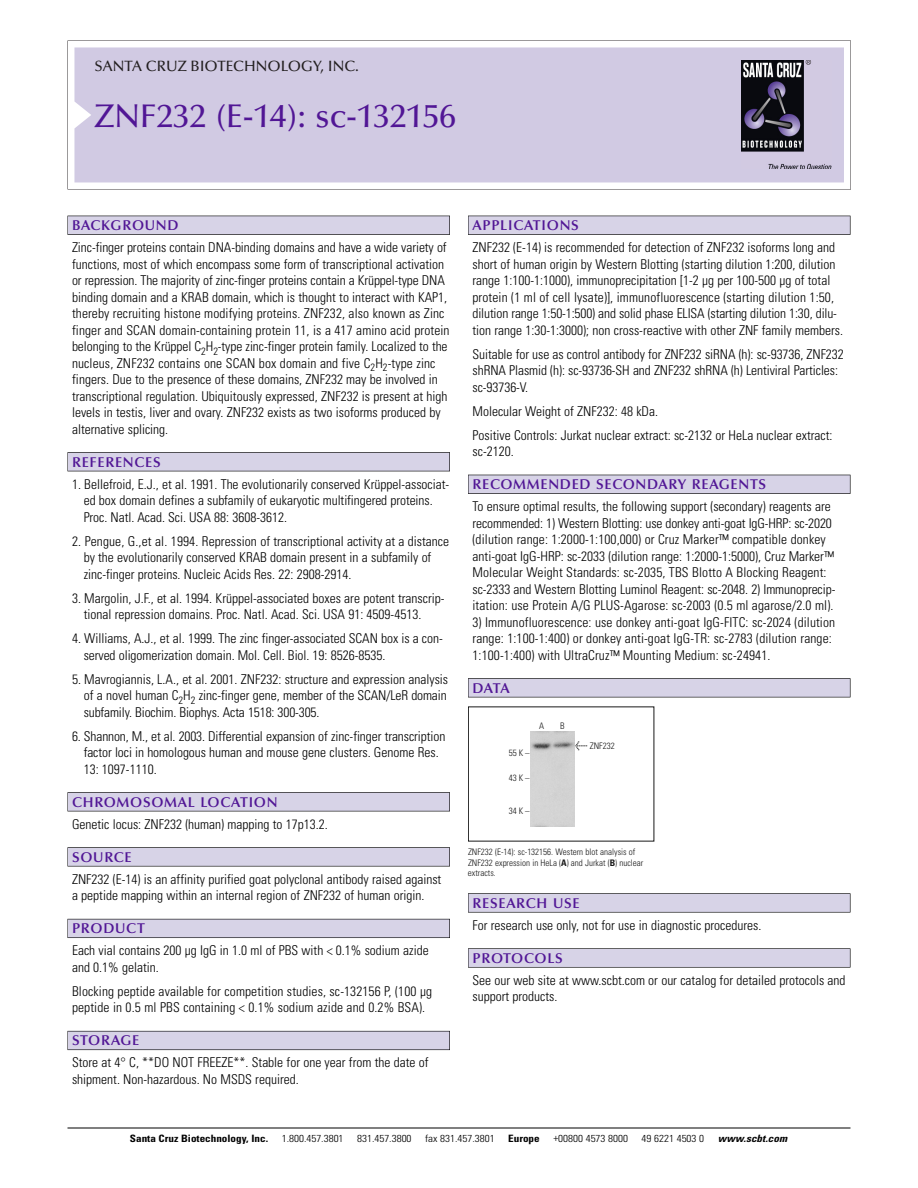
<style>
.page{position:relative;width:918px;height:1188px;background:#fff}
.page>*{position:absolute;margin:0;border:0;box-sizing:border-box;transform-origin:0 0}
.t1{font:500 33px "Optima";color:#511695}
.t2{font:500 15px "Optima";color:#231f20}
.t3{font:600 14.25px "Optima";letter-spacing:.05em;color:#511695}
.t4{font:300 condensed 13.5px/16.5px "Univers";color:#000}
.t5{font:300 condensed 10.2px "Univers";color:#000;scale:1.1 1}
.t6{font:700 condensed 10.2px "Univers";color:#000;scale:1.1 1}
.t7{font:italic 700 condensed 10.2px "Univers";letter-spacing:.005em;color:#000;scale:1.1 1}
.t8{font:9px/10.5px "Univers Condensed Light+LRBYFY";color:#191919}
.s1{font-family:"Meta Plus Book Roman+ZDSZHO";font-size:10.5px}
.s2{font-family:"Univers Condensed Bold+KZHWBA"}
</style>
<div class="page">
<svg style="left:68px;top:40px;width:783px;height:149px"></svg>
<div style="left:74px;top:47px;width:770px;height:135px;background:#d1cae3"></div>
<img style="left:741px;top:60px;width:90px;height:108px">
<div style="left:68px;top:216px;width:382px;height:19px;background:#525155"></div>
<div style="left:68px;top:216px;width:381px;height:18px;background:#d7d3e7"></div>
<div style="left:68px;top:452px;width:382px;height:19px;background:#525155"></div>
<div style="left:68px;top:453px;width:381px;height:18px;background:#d7d3e7"></div>
<div style="left:68px;top:792px;width:382px;height:19px;background:#545357"></div>
<div style="left:68px;top:793px;width:381px;height:18px;background:#d7d3e7"></div>
<div style="left:68px;top:847px;width:382px;height:19px;background:#575759"></div>
<div style="left:68px;top:848px;width:381px;height:18px;background:#d7d3e7"></div>
<div style="left:68px;top:919px;width:382px;height:19px;background:#5b5a62"></div>
<div style="left:68px;top:919px;width:381px;height:18px;background:#d7d3e7"></div>
<div style="left:68px;top:1031px;width:382px;height:19px;background:#66646e"></div>
<div style="left:68px;top:1031px;width:381px;height:18px;background:#d7d3e7"></div>
<div style="left:468px;top:216px;width:382px;height:19px;background:#525155"></div>
<div style="left:468px;top:216px;width:382px;height:18px;background:#d7d3e7"></div>
<div style="left:468px;top:475px;width:382px;height:19px;background:#515055"></div>
<div style="left:468px;top:475px;width:382px;height:18px;background:#d7d3e7"></div>
<div style="left:468px;top:678px;width:382px;height:19px;background:#545357"></div>
<div style="left:468px;top:679px;width:382px;height:18px;background:#d7d3e7"></div>
<svg style="left:468px;top:893px;width:382px;height:20px"></svg>
<div style="left:468px;top:894px;width:382px;height:18px;background:#d7d3e7"></div>
<div style="left:468px;top:948px;width:382px;height:20px;background:#666667"></div>
<div style="left:468px;top:949px;width:382px;height:18px;background:#d7d3e7"></div>
<hr style="left:68px;top:1128px;width:782px;height:1px;background:#000">
<img style="left:531px;top:732px;width:43px;height:95px">
<p class="t2" style="left:94px;top:61px;width:266px">SANTA CRUZ BIOTECHNOLOGY, INC.</p>
<h1 class="t1" style="left:94px;top:103px;width:363px">ZNF232 (E-14): sc-132156</h1>
<p class="t3" style="left:72px;top:219px;width:108px">BACKGROUND</p>
<p class="t4" style="left:72px;top:240px;width:379px">Zinc-finger proteins contain DNA-binding domains and have a wide variety of functions, most of which encompass some form of transcriptional activation or repression. The majority of zinc-finger proteins contain a Krüppel-type DNA binding domain and a KRAB domain, which is thought to interact with KAP1, thereby recruiting histone modifying proteins. ZNF232, also known as Zinc finger and SCAN domain-containing protein 11, is a 417 amino acid protein belonging to the Krüppel C<sub>2</sub>H<sub>2</sub>-type zinc-finger protein family. Localized to the nucleus, ZNF232 contains one SCAN box domain and five C<sub>2</sub>H<sub>2</sub>-type zinc fingers. Due to the presence of these domains, ZNF232 may be involved in transcriptional regulation. Ubiquitously expressed, ZNF232 is present at high levels in testis, liver and ovary. ZNF232 exists as two isoforms produced by alternative splicing.</p>
<p class="t3" style="left:72px;top:456px;width:90px">REFERENCES</p>
<p class="t4" style="left:84px;top:477px;width:367px;text-indent:-12px">1. Bellefroid, E.J., et al. 1991. The evolutionarily conserved Krüppel-associat&shy;ed box domain defines a subfamily of eukaryotic multifingered proteins.<br>Proc. Natl. Acad. Sci. USA 88: 3608-3612.</p>
<p class="t4" style="left:84px;top:534px;width:367px;text-indent:-12px">2. Pengue, G.,et al. 1994. Repression of transcriptional activity at a distance by the evolutionarily conserved KRAB domain present in a subfamily of zinc-finger proteins. Nucleic Acids Res. 22: 2908-2914.</p>
<p class="t4" style="left:84px;top:591px;width:362px;text-indent:-12px">3. Margolin, J.F., et al. 1994. Krüppel-associated boxes are potent transcrip&shy;tional repression domains. Proc. Natl. Acad. Sci. USA 91: 4509-4513.</p>
<p class="t4" style="left:84px;top:631px;width:361px;text-indent:-12px">4. Williams, A.J., et al. 1999. The zinc finger-associated SCAN box is a con&shy;served oligomerization domain. Mol. Cell. Biol. 19: 8526-8535.</p>
<p class="t4" style="left:84px;top:672px;width:366px;text-align:justify;text-indent:-12px">5. Mavrogiannis, L.A., et al. 2001. ZNF232: structure and expression analysis of a novel human C<sub>2</sub>H<sub>2</sub> zinc-finger gene, member of the SCAN/LeR domain subfamily. Biochim. Biophys. Acta 1518: 300-305.</p>
<p class="t4" style="left:84px;top:729px;width:363px;text-indent:-12px">6. Shannon, M., et al. 2003. Differential expansion of zinc-finger transcription factor loci in homologous human and mouse gene clusters. Genome Res.<br>13: 1097-1110.</p>
<p class="t3" style="left:72px;top:796px;width:207px">CHROMOSOMAL LOCATION</p>
<p class="t4" style="left:72px;top:817px;width:257px">Genetic locus: ZNF232 (human) mapping to 17p13.2.</p>
<p class="t3" style="left:72px;top:851px;width:61px">SOURCE</p>
<p class="t4" style="left:72px;top:872px;width:371px">ZNF232 (E-14) is an affinity purified goat polyclonal antibody raised against a peptide mapping within an internal region of ZNF232 of human origin.</p>
<p class="t3" style="left:72px;top:923px;width:74px">PRODUCT</p>
<p class="t4" style="left:72px;top:943px;width:358px">Each vial contains 200 µg IgG in 1.0 ml of PBS with &lt; 0.1% sodium azide and 0.1% gelatin.</p>
<p class="t4" style="left:72px;top:984px;width:362px">Blocking peptide available for competition studies, sc-132156 P, (100 µg peptide in 0.5 ml PBS containing &lt; 0.1% sodium azide and 0.2% BSA).</p>
<p class="t3" style="left:72px;top:1035px;width:69px">STORAGE</p>
<p class="t4" style="left:72px;top:1055px;width:358px">Store at 4° C, **DO NOT FREEZE**. Stable for one year from the date of shipment. Non-hazardous. No MSDS required.</p>
<p class="t3" style="left:473px;top:219px;width:108px">APPLICATIONS</p>
<p class="t4" style="left:473px;top:240px;width:372px">ZNF232 (E-14) is recommended for detection of ZNF232 isoforms long and short of human origin by Western Blotting (starting dilution 1:200, dilution range 1:100-1:1000), immunoprecipitation [1-2 µg per 100-500 µg of total protein (1 ml of cell lysate)], immunofluorescence (starting dilution 1:50, dilution range 1:50-1:500) and solid phase ELISA (starting dilution 1:30, dilu&shy;tion range 1:30-1:3000); non cross-reactive with other ZNF family members.</p>
<p class="t4" style="left:473px;top:347px;width:373px">Suitable for use as control antibody for ZNF232 siRNA (h): sc-93736, ZNF232 shRNA Plasmid (h): sc-93736-SH and ZNF232 shRNA (h) Lentiviral Particles: sc-93736-V.</p>
<p class="t4" style="left:473px;top:400px;width:362px;line-height:24px">Molecular Weight of ZNF232: 48 kDa.<br>Positive Controls: Jurkat nuclear extract: sc-2132 or HeLa nuclear extract:</p>
<p class="t4" style="left:473px;top:444px;width:43px">sc-2120.</p>
<p class="t3" style="left:473px;top:479px;width:295px">RECOMMENDED SECONDARY REAGENTS</p>
<p class="t4" style="left:473px;top:499px;width:364px">To ensure optimal results, the following support (secondary) reagents are recommended: 1) Western Blotting: use donkey anti-goat IgG-HRP: sc-2020 (dilution range: 1:2000-1:100,000) or Cruz Marker™ compatible donkey anti-goat IgG-HRP: sc-2033 (dilution range: 1:2000-1:5000), Cruz Marker™ Molecular Weight Standards: sc-2035, TBS Blotto A Blocking Reagent: sc-2333 and Western Blotting Luminol Reagent: sc-2048. 2) Immunoprecip&shy;itation: use Protein A/G PLUS-Agarose: sc-2003 (0.5 ml agarose/2.0 ml).</p>
<p class="t4" style="left:473px;top:615px;width:364px">3) Immunofluorescence: use donkey anti-goat IgG-FITC: sc-2024 (dilution range: 1:100-1:400) or donkey anti-goat IgG-TR: sc-2783 (dilution range:<br>1:100-1:400) with UltraCruz™ Mounting Medium: sc-24941.</p>
<p class="t3" style="left:473px;top:682px;width:39px">DATA</p>
<p class="t8" style="left:509px;top:748px;width:22px">55K–</p>
<p class="t8" style="left:509px;top:774px;width:22px">43K–</p>
<p class="t8" style="left:509px;top:806px;width:22px">34K–</p>
<p class="t8" style="left:539px;top:721px;width:7px">A</p>
<p class="t8" style="left:560px;top:721px;width:6px">B</p>
<p class="t8" style="left:575px;top:741px;width:41px"><span class="s1">&lt;</span> ZNF232</p>
<p class="t8" style="left:468px;top:848px;width:177px">ZNF232 (E-14): sc-132156. Western blot analysis of<br>ZNF232 expression in HeLa (<span class="s2">A</span>) and Jurkat (<span class="s2">B</span>) nuclear extracts.</p>
<p class="t3" style="left:473px;top:897px;width:109px">RESEARCH USE</p>
<p class="t4" style="left:473px;top:918px;width:290px">For research use only, not for use in diagnostic procedures.</p>
<p class="t3" style="left:473px;top:952px;width:92px">PROTOCOLS</p>
<p class="t4" style="left:473px;top:973px;width:375px">See our web site at www.scbt.com or our catalog for detailed protocols and support products.</p>
<p class="t6" style="left:130px;top:1135px;width:127px">Santa Cruz Biotechnology, Inc.</p>
<p class="t5" style="left:282px;top:1135px;width:58px">1.800.457.3801</p>
<p class="t5" style="left:357px;top:1135px;width:51px">831.457.3800</p>
<p class="t5" style="left:425px;top:1135px;width:65px">fax 831.457.3801</p>
<p class="t6" style="left:508px;top:1135px;width:30px">Europe</p>
<p class="t5" style="left:553px;top:1135px;width:69px">+00800 4573 8000</p>
<p class="t5" style="left:642px;top:1135px;width:58px">49 6221 4503 0</p>
<p class="t7" style="left:718px;top:1135px;width:64px">www.scbt.com</p>
</div>
